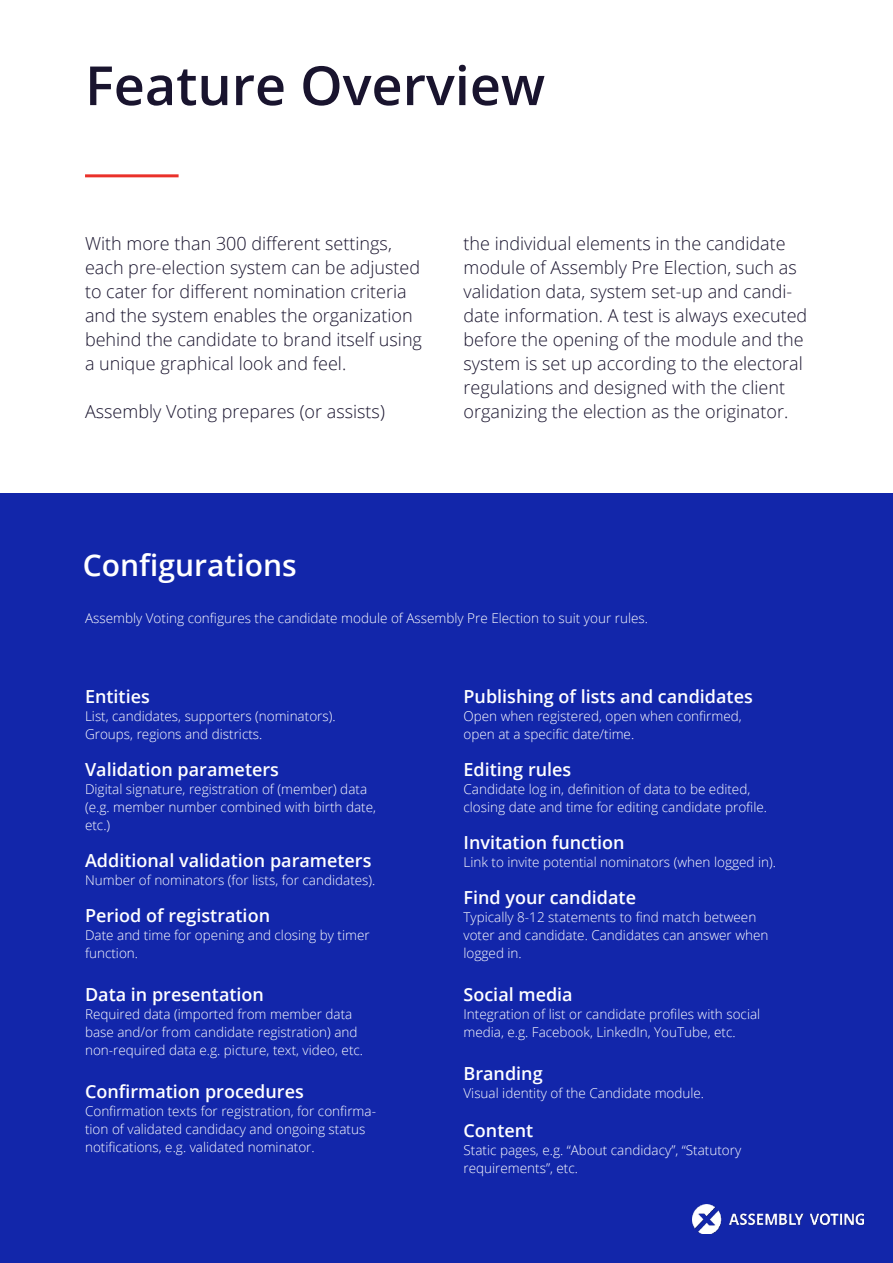
<style>
.page{position:relative;width:893px;height:1263px;background:#fff}
.page>*{position:absolute;margin:0;border:0;box-sizing:border-box;transform-origin:0 0}
.t1{font:600 54px "Open Sans";color:#19142e}
.t2{font:600 30px "Open Sans";color:#fff}
.t3{font:300 18px/24px "Open Sans";color:#19142e}
.t4{font:600 18px "Open Sans";color:#fff}
.t5{font:300 13.5px/18px "Open Sans";color:#fff}
</style>
<div class="page">
<hr style="left:85px;top:174px;width:94px;height:3px;background:#ea312a">
<div style="left:0;top:493px;width:893px;height:770px;background:#1226aa"></div>
<img style="left:692px;top:1205px;width:171px;height:29px">
<h1 class="t1" style="left:85px;top:64px;width:462px">Feature Overview</h1>
<p class="t3" style="left:85px;top:231px;width:338px">With more than 300 di昀昀erent settings, each pre-election system can be adjusted to cater for di昀昀erent nomination criteria and the system enables the organization behind the candidate to brand itself using a unique graphical look and feel.</p>
<h3 class="t3" style="left:85px;top:401px;width:301px">Assembly Voting prepares (or assists)</h3>
<p class="t3" style="left:463px;top:233px;width:345px">the individual elements in the candidate module of Assembly Pre Election, such as validation data, system set-up and candi&shy;date information. A test is always executed before the opening of the module and the system is set up according to the electoral regulations and designed with the client organizing the election as the originator.</p>
<h2 class="t2" style="left:83px;top:544px;width:215px">Con昀椀gurations</h2>
<p class="t5" style="left:85px;top:608px;width:564px">Assembly Voting con昀椀gures the candidate module of Assembly Pre Election to suit your rules.</p>
<h3 class="t4" style="left:85px;top:689px;width:66px">Entities</h3>
<p class="t5" style="left:85px;top:708px;width:252px">List, candidates, supporters (nominators).<br>Groups, regions and districts.</p>
<h3 class="t4" style="left:85px;top:762px;width:195px">Validation parameters</h3>
<p class="t5" style="left:85px;top:781px;width:293px">Digital signature, registration of (member) data (e.g. member number combined with birth date, etc.)</p>
<h3 class="t4" style="left:85px;top:853px;width:288px">Additional validation parameters</h3>
<p class="t5" style="left:85px;top:872px;width:292px">Number of nominators (for lists, for candidates).</p>
<h3 class="t4" style="left:85px;top:908px;width:187px">Period of registration</h3>
<p class="t5" style="left:85px;top:928px;width:286px">Date and time for opening and closing by timer function.</p>
<h3 class="t4" style="left:85px;top:987px;width:180px">Data in presentation</h3>
<p class="t5" style="left:85px;top:1006px;width:280px">Required data (imported from member data base and/or from candidate registration) and non-required data e.g. picture, text, video, etc.</p>
<h3 class="t4" style="left:85px;top:1079px;width:220px">Con昀椀rmation procedures</h3>
<p class="t5" style="left:85px;top:1101px;width:292px">Con昀椀rmation texts for registration, for con昀椀rma&shy;tion of validated candidacy and ongoing status noti昀椀cations, e.g. validated nominator.</p>
<h3 class="t4" style="left:463px;top:689px;width:291px">Publishing of lists and candidates</h3>
<p class="t5" style="left:463px;top:706px;width:280px">Open when registered, open when con昀椀rmed, open at a speci昀椀c date/time.</p>
<h3 class="t4" style="left:463px;top:762px;width:109px">Editing rules</h3>
<p class="t5" style="left:463px;top:780px;width:305px">Candidate log in, de昀椀nition of data to be edited, closing date and time for editing candidate pro昀椀le.</p>
<h3 class="t4" style="left:463px;top:835px;width:163px">Invitation function</h3>
<p class="t5" style="left:463px;top:854px;width:314px">Link to invite potential nominators (when logged in).</p>
<h3 class="t4" style="left:463px;top:890px;width:174px">Find your candidate</h3>
<p class="t5" style="left:463px;top:908px;width:306px">Typically 8-12 statements to 昀椀nd match between voter and candidate. Candidates can answer when logged in.</p>
<h3 class="t4" style="left:463px;top:987px;width:111px">Social media</h3>
<p class="t5" style="left:463px;top:1005px;width:298px">Integration of list or candidate pro昀椀les with social media, e.g. Facebook, LinkedIn, YouTube, etc.</p>
<h3 class="t4" style="left:463px;top:1066px;width:81px">Branding</h3>
<p class="t5" style="left:463px;top:1085px;width:242px">Visual identity of the Candidate module.</p>
<h3 class="t4" style="left:463px;top:1123px;width:71px">Content</h3>
<p class="t5" style="left:463px;top:1142px;width:279px">Static pages, e.g. “About candidacy”, “Statutory requirements”, etc.</p>
</div>
